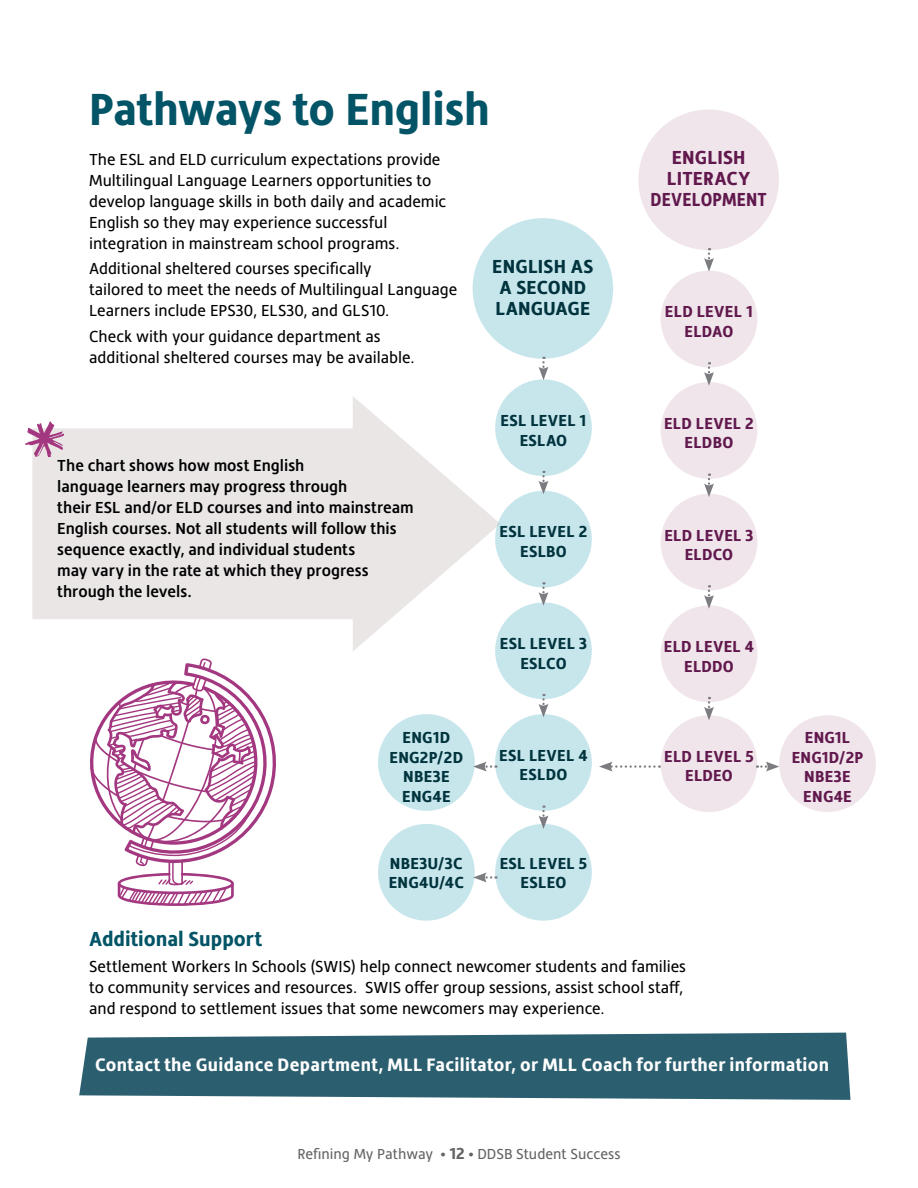
<style>
.page{position:relative;width:918px;height:1188px;background:#fff}
.page>*{position:absolute;margin:0;border:0;box-sizing:border-box;transform-origin:0 0}
.t1{font:700 46.5px "Hedley New";letter-spacing:-.005em;color:#035466}
.Additional_Support_h2{font:700 21px "Hedley New";color:#035466}
.t2{font:700 19.5px/21px "Hedley New";letter-spacing:.01em;color:#61184d;text-align:center}
.t3{font:700 19.5px/21px "Hedley New";letter-spacing:.015em;color:#00333d}
.Contact_the_Guidance_Dept{font:700 18.6px "Hedley New";letter-spacing:.02em;color:#fff}
.Body_Copy{font:16.5px/21px "Hedley New";color:#000}
.Body_Copy_11_Bold{font:500 16.5px/21px "Hedley New";color:#000}
.t4{font:700 16.5px/19.5px "Hedley New";letter-spacing:.015em;color:#00333d;text-align:center}
.t5{font:700 16.5px/19.5px "Hedley New";letter-spacing:.015em;color:#61184d;text-align:center}
.t6{font:15px "Hedley New";color:#636466}
.s1{font-weight:700;font-size:16.5px}
</style>
<div class="page">
<svg style="left:32px;top:397px;width:468px;height:254px;fill:#eae6e6"></svg>
<div style="left:473px;top:218px;width:140px;height:141px;background:#c7e6ec;border-radius:50%"></div>
<div style="left:495px;top:379px;width:97px;height:97px;background:#c7e6ec;border-radius:50%"></div>
<div style="left:495px;top:491px;width:97px;height:97px;background:#c7e6ec;border-radius:50%"></div>
<div style="left:495px;top:602px;width:97px;height:97px;background:#c7e6ec;border-radius:50%"></div>
<div style="left:495px;top:714px;width:97px;height:97px;background:#c7e6ec;border-radius:50%"></div>
<div style="left:495px;top:824px;width:97px;height:97px;background:#c7e6ec;border-radius:50%"></div>
<div style="left:378px;top:714px;width:97px;height:97px;background:#c7e6ec;border-radius:50%"></div>
<div style="left:378px;top:824px;width:97px;height:97px;background:#c7e6ec;border-radius:50%"></div>
<svg style="left:539px;top:471px;width:9px;height:23px"></svg>
<svg style="left:539px;top:357px;width:9px;height:23px"></svg>
<svg style="left:539px;top:582px;width:9px;height:24px"></svg>
<svg style="left:539px;top:694px;width:9px;height:23px"></svg>
<svg style="left:539px;top:806px;width:9px;height:23px"></svg>
<svg style="left:473px;top:762px;width:23px;height:10px"></svg>
<svg style="left:599px;top:762px;width:61px;height:10px"></svg>
<svg style="left:473px;top:872px;width:23px;height:10px"></svg>
<div style="left:638px;top:109px;width:141px;height:141px;background:#f0e5eb;border-radius:50%"></div>
<div style="left:661px;top:271px;width:96px;height:96px;background:#f0e5eb;border-radius:50%"></div>
<div style="left:661px;top:382px;width:96px;height:97px;background:#f0e5eb;border-radius:50%"></div>
<div style="left:661px;top:494px;width:96px;height:97px;background:#f0e5eb;border-radius:50%"></div>
<div style="left:661px;top:605px;width:96px;height:97px;background:#f0e5eb;border-radius:50%"></div>
<div style="left:661px;top:715px;width:96px;height:97px;background:#f0e5eb;border-radius:50%"></div>
<div style="left:779px;top:715px;width:97px;height:97px;background:#f0e5eb;border-radius:50%"></div>
<svg style="left:704px;top:362px;width:10px;height:23px"></svg>
<svg style="left:704px;top:248px;width:10px;height:23px"></svg>
<svg style="left:704px;top:474px;width:10px;height:23px"></svg>
<svg style="left:704px;top:585px;width:10px;height:24px"></svg>
<svg style="left:704px;top:697px;width:10px;height:23px"></svg>
<svg style="left:757px;top:762px;width:22px;height:10px"></svg>
<svg style="left:79px;top:1033px;width:771px;height:67px;background:#3a6a79"></svg>
<svg style="left:90px;top:658px;width:186px;height:248px"></svg>
<svg style="left:25px;top:421px;width:39px;height:36px"></svg>
<h1 class="t1" style="left:89px;top:83px;width:402px">Pathways to English</h1>
<p class="Body_Copy" style="left:89px;top:148px;width:359px">The ESL and ELD curriculum expectations provide Multilingual Language Learners opportunities to develop language skills in both daily and academic English so they may experience successful integration in mainstream school programs.</p>
<p class="Body_Copy" style="left:89px;top:258px;width:370px">Additional sheltered courses specifically<br>tailored to meet the needs of Multilingual Language<br>Learners include EPS30, ELS30, and GLS10.</p>
<p class="Body_Copy" style="left:89px;top:325px;width:327px">Check with your guidance department as additional sheltered courses may be available.</p>
<p class="Body_Copy_11_Bold" style="left:57px;top:454px;width:358px">The chart shows how most English<br>language learners may progress through<br>their ESL and/or ELD courses and into mainstream English courses. Not all students will follow this sequence exactly, and individual students<br>may vary in the rate at which they progress through the levels.</p>
<p class="t4" style="left:390px;top:728px;width:75px">ENG1D<br>ENG2P/2D<br>NBE3E<br>ENG4E</p>
<p class="t4" style="left:389px;top:853px;width:77px;text-align:left">NBE3U/3C<br>ENG4U/4C</p>
<p class="t3" style="left:492px;top:255px;width:103px">ENGLISH AS<br>A SECOND<br>LANGUAGE</p>
<p class="t4" style="left:500px;top:411px;width:88px">ESL LEVEL 1<br>ESLAO</p>
<p class="t4" style="left:500px;top:522px;width:89px">ESL LEVEL 2<br>ESLBO</p>
<p class="t4" style="left:500px;top:634px;width:89px">ESL LEVEL 3<br>ESLCO</p>
<p class="t4" style="left:499px;top:745px;width:90px">ESL LEVEL 4<br>ESLDO</p>
<p class="t4" style="left:500px;top:853px;width:89px">ESL LEVEL 5<br>ESLEO</p>
<p class="t2" style="left:650px;top:147px;width:118px">ENGLISH<br>LITERACY<br>DEVELOPMENT</p>
<p class="t5" style="left:665px;top:302px;width:89px">ELD LEVEL 1<br>ELDAO</p>
<p class="t5" style="left:664px;top:413px;width:91px">ELD LEVEL 2<br>ELDBO</p>
<p class="t5" style="left:664px;top:525px;width:91px">ELD LEVEL 3<br>ELDCO</p>
<p class="t5" style="left:664px;top:637px;width:92px">ELD LEVEL 4<br>ELDDO</p>
<p class="t5" style="left:664px;top:746px;width:91px">ELD LEVEL 5<br>ELDEO</p>
<h2 class="Additional_Support_h2" style="left:89px;top:927px;width:174px">Additional Support</h2>
<p class="Body_Copy" style="left:89px;top:955px;width:598px">Settlement Workers In Schools (SWIS) help connect newcomer students and families to community services and resources. SWIS offer group sessions, assist school staff, and respond to settlement issues that some newcomers may experience.</p>
<p class="t5" style="left:792px;top:728px;width:73px">ENG1L<br>ENG1D/2P<br>NBE3E<br>ENG4E</p>
<p class="Contact_the_Guidance_Dept" style="left:95px;top:1054px;width:736px">Contact the Guidance Department, MLL Facilitator, or MLL Coach for further information</p>
<p class="t6" style="left:297px;top:1145px;width:325px">Refining My Pathway • <span class="s1">12</span> • DDSB Student Success</p>
</div>
